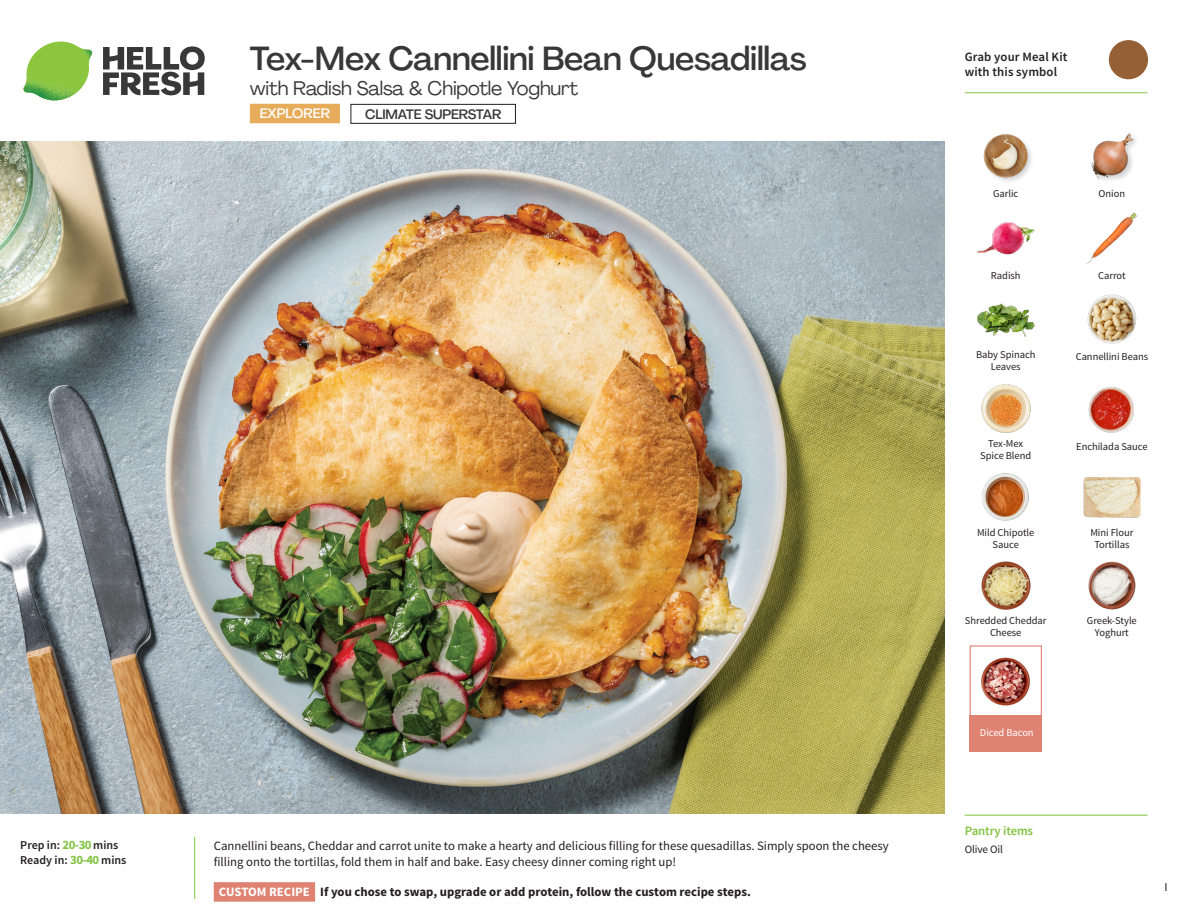
<style>
.page{position:relative;width:1188px;height:918px;background:#fff}
.page>*{position:absolute;margin:0;border:0;box-sizing:border-box;transform-origin:0 0}
._15_Titel_UK{font:500 33px "Agrandir";letter-spacing:-.01em;color:#383839}
._15_Titel_UK-2{font:19.5px "Agrandir";letter-spacing:-.01em;color:#383839}
.t1{font:500 13.5px "Agrandir";letter-spacing:-.01em;color:#383839}
.t2{font:500 13.5px "Agrandir";color:#fff}
.Step_6_Text_AU{font:12.75px/16.5px "Source Sans Pro";color:#231f20}
.Step_6_Text_AU-2{font:700 12.75px "Source Sans Pro";color:#231f20}
.t3{font:600 12.75px/15px "Source Sans Pro";letter-spacing:.01em;color:#231f20}
._04_Headers_Front{font:600 12.75px "Source Sans Pro";letter-spacing:-.01em;color:#81c340}
._04_Intro{font:600 12px "Source Sans Pro";color:#231f20}
.t4{font:12px "Source Sans Pro";color:#231f20}
._05_Pantry{font:11.25px "Source Sans Pro";letter-spacing:-.01em;color:#231f20}
._18_FRONT_ingredient{font:10.5px/12px "Source Sans Pro";letter-spacing:-.005em;color:#231f20;text-align:center}
._18_FRONT_ingredient-2{font:10.5px "Source Sans Pro";letter-spacing:-.005em;color:#fff}
.s1{font-weight:700;font-size:12.75px;color:#81c340}
.s2{color:#fff}
</style>
<div class="page">
<svg style="left:103px;top:46px;width:102px;height:49px"></svg>
<img style="left:23px;top:42px;width:69px;height:59px">
<svg style="left:194px;top:836px;width:122px;height:66px"></svg>
<img style="left:0;top:142px;width:945px;height:672px">
<div style="left:970px;top:645px;width:72px;height:73px;border:1px solid #df8272"></div>
<div style="left:970px;top:715px;width:72px;height:37px;background:#df8272"></div>
<img style="left:981px;top:657px;width:49px;height:49px">
<div style="left:351px;top:104px;width:165px;height:20px;border:1px solid #231f20"></div>
<div style="left:250px;top:104px;width:90px;height:19px;background:#e6ac5a"></div>
<img style="left:1087px;top:294px;width:50px;height:50px">
<img style="left:1088px;top:387px;width:46px;height:46px">
<img style="left:981px;top:384px;width:50px;height:49px">
<img style="left:981px;top:473px;width:48px;height:48px">
<img style="left:1088px;top:561px;width:48px;height:49px">
<img style="left:981px;top:561px;width:50px;height:49px">
<img style="left:977px;top:303px;width:57px;height:34px">
<img style="left:977px;top:222px;width:57px;height:33px">
<img style="left:1086px;top:212px;width:52px;height:52px">
<img style="left:983px;top:134px;width:49px;height:47px">
<img style="left:1091px;top:133px;width:45px;height:47px">
<img style="left:1083px;top:477px;width:58px;height:41px">
<hr style="left:965px;top:815px;width:183px;height:1px;background:#81c340">
<svg style="left:1091px;top:40px;width:58px;height:54px"></svg>
<hr style="left:965px;top:92px;width:183px;height:1px;background:#81c340">
<p class="_04_Intro" style="left:20px;top:837px;width:100px">Prep in: <span class="s1">20-30</span> mins</p>
<p class="_04_Intro" style="left:20px;top:852px;width:108px">Ready in: <span class="s1">30-40</span> mins</p>
<p class="_15_Titel_UK" style="left:250px;top:38px;width:558px">Tex-Mex Cannellini Bean Quesadillas</p>
<p class="_15_Titel_UK-2" style="left:250px;top:76px;width:330px">with Radish Salsa &amp; Chipotle Yoghurt</p>
<p class="t2" style="left:260px;top:105px;width:72px">EXPLORER</p>
<p class="t1" style="left:365px;top:106px;width:138px">CLIMATE SUPERSTAR</p>
<p class="Step_6_Text_AU" style="left:214px;top:838px;width:677px">Cannellini beans, Cheddar and carrot unite to make a hearty and delicious filling for these quesadillas. Simply spoon the cheesy filling onto the tortillas, fold them in half and bake. Easy cheesy dinner coming right up!</p>
<p class="Step_6_Text_AU-2" style="left:219px;top:883px;width:533px"><span class="s2">CUSTOM RECIPE</span> If you chose to swap, upgrade or add protein, follow the custom recipe steps.</p>
<p class="t3" style="left:965px;top:50px;width:104px">Grab your Meal Kit with this symbol</p>
<p class="_18_FRONT_ingredient" style="left:993px;top:188px;width:27px">Garlic</p>
<p class="_18_FRONT_ingredient" style="left:1099px;top:188px;width:28px">Onion</p>
<p class="_18_FRONT_ingredient" style="left:991px;top:270px;width:31px">Radish</p>
<p class="_18_FRONT_ingredient" style="left:1098px;top:270px;width:29px">Carrot</p>
<p class="_18_FRONT_ingredient" style="left:976px;top:348px;width:61px">Baby Spinach</p>
<p class="_18_FRONT_ingredient" style="left:1076px;top:351px;width:74px">Cannellini Beans</p>
<p class="_18_FRONT_ingredient" style="left:991px;top:360px;width:31px">Leaves</p>
<p class="_18_FRONT_ingredient" style="left:980px;top:438px;width:52px">Tex-Mex<br>Spice Blend</p>
<p class="_18_FRONT_ingredient" style="left:1076px;top:441px;width:73px">Enchilada Sauce</p>
<p class="_18_FRONT_ingredient" style="left:977px;top:526px;width:59px">Mild Chipotle<br>Sauce</p>
<p class="_18_FRONT_ingredient" style="left:1090px;top:526px;width:45px">Mini Flour<br>Tortillas</p>
<p class="_18_FRONT_ingredient" style="left:965px;top:615px;width:83px">Shredded Cheddar<br>Cheese</p>
<p class="_18_FRONT_ingredient" style="left:1087px;top:615px;width:51px">Greek-Style<br>Yoghurt</p>
<p class="_18_FRONT_ingredient-2" style="left:980px;top:726px;width:55px">Diced Bacon</p>
<p class="_04_Headers_Front" style="left:965px;top:822px;width:70px">Pantry items</p>
<p class="_05_Pantry" style="left:965px;top:842px;width:40px">Olive Oil</p>
<p class="t4" style="left:1165px;top:879px;width:5px">I</p>
</div>
